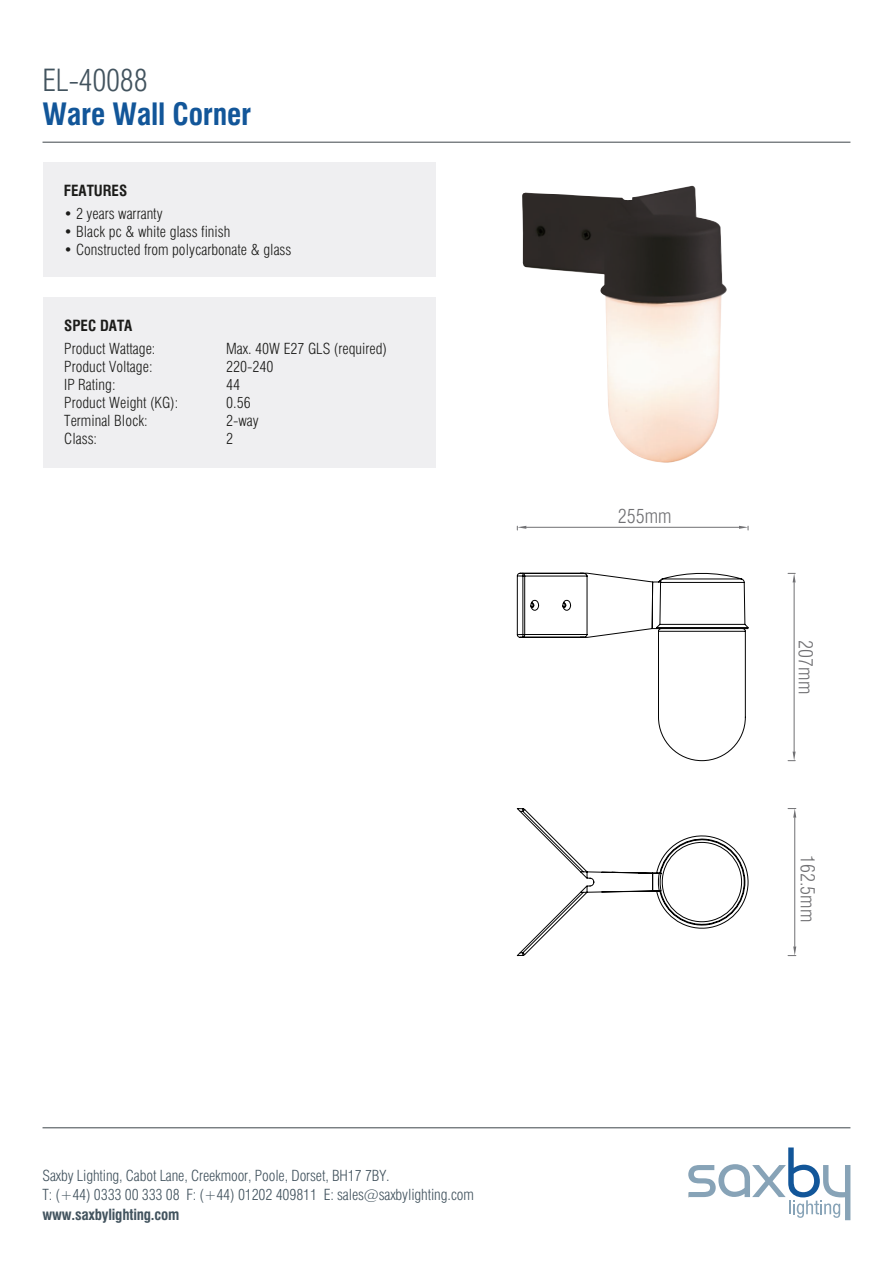
<style>
.page{position:relative;width:893px;height:1263px;background:#fff}
.page>*{position:absolute;margin:0;border:0;box-sizing:border-box;transform-origin:0 0}
.t1{font:700 condensed 30px "Swiss 721 BT";letter-spacing:-.005em;color:#125699}
.t2{font:300 condensed 30px "Swiss 721 BT";letter-spacing:-.01em;color:#42535e}
.t3{font:300 condensed 19.2px "Swiss 721 BT";color:#707073}
.t4{font:300 condensed 15px "Swiss 721 BT";color:#1c1c1a}
.t5{font:300 condensed 15px/19.5px "Swiss 721 BT";letter-spacing:-.01em;color:#42535e}
.t6{font:700 condensed 15px "Swiss 721 BT";letter-spacing:-.015em;color:#42535e}
.t7{font:700 condensed 15px "Swiss 721 BT";color:#1c1c1a}
</style>
<div class="page">
<div style="left:43px;top:163px;width:393px;height:114px;background:#efeff1"></div>
<div style="left:43px;top:298px;width:393px;height:170px;background:#efeff1"></div>
<hr style="left:43px;top:1127px;width:807px;height:1px;background:#3e464a">
<svg style="left:688px;top:1147px;width:162px;height:73px"></svg>
<hr style="left:43px;top:142px;width:807px;height:1px;background:#3e464a">
<img style="left:522px;top:186px;width:205px;height:277px">
<svg style="left:517px;top:525px;width:232px;height:431px"></svg>
<hr style="left:794px;top:818px;width:1px;height:128px;background:#707073">
<svg style="left:788px;top:808px;width:8px;height:10px"></svg>
<svg style="left:788px;top:946px;width:8px;height:10px"></svg>
<hr style="left:526px;top:527px;width:213px;height:1px;background:#707073">
<svg style="left:517px;top:526px;width:9px;height:4px"></svg>
<svg style="left:739px;top:526px;width:10px;height:4px"></svg>
<hr style="left:794px;top:582px;width:1px;height:170px;background:#707073">
<svg style="left:788px;top:752px;width:8px;height:9px"></svg>
<svg style="left:788px;top:573px;width:8px;height:9px"></svg>
<h1 class="t2" style="left:43px;top:62px;width:107px">EL-40088</h1>
<h1 class="t1" style="left:43px;top:96px;width:210px">Ware Wall Corner</h1>
<p class="t7" style="left:64px;top:181px;width:65px">FEATURES</p>
<p class="t4" style="left:64px;top:204px;width:100px">• 2 years warranty</p>
<p class="t4" style="left:64px;top:222px;width:168px">• Black pc &amp; white glass finish</p>
<p class="t4" style="left:64px;top:240px;width:229px">• Constructed from polycarbonate &amp; glass</p>
<p class="t7" style="left:64px;top:317px;width:70px">SPEC DATA</p>
<p class="t4" style="left:64px;top:339px;width:93px">Product Wattage:</p>
<p class="t4" style="left:226px;top:339px;width:162px">Max. 40W E27 GLS (required)</p>
<p class="t4" style="left:64px;top:357px;width:90px">Product Voltage:</p>
<p class="t4" style="left:226px;top:357px;width:49px">220-240</p>
<p class="t4" style="left:64px;top:375px;width:53px">IP Rating:</p>
<p class="t4" style="left:226px;top:375px;width:16px">44</p>
<p class="t4" style="left:64px;top:393px;width:116px">Product Weight (KG):</p>
<p class="t4" style="left:226px;top:393px;width:26px">0.56</p>
<p class="t4" style="left:64px;top:411px;width:85px">Terminal Block:</p>
<p class="t4" style="left:226px;top:411px;width:34px">2-way</p>
<p class="t4" style="left:64px;top:429px;width:34px">Class:</p>
<p class="t4" style="left:226px;top:429px;width:9px">2</p>
<p class="t5" style="left:43px;top:1166px;width:433px">Saxby Lighting, Cabot Lane, Creekmoor, Poole, Dorset, BH17 7BY.<br>T: (+44) 0333 00 333 08 F: (+44) 01202 409811 E: sales@saxbylighting.com</p>
<p class="t6" style="left:43px;top:1205px;width:138px">www.saxbylighting.com</p>
<p class="t3" style="left:618px;top:505px;width:55px">255mm</p>
<p class="t3" style="left:817px;top:640px;width:55px;rotate:90deg">207mm</p>
<p class="t3" style="left:819px;top:855px;width:68px;rotate:90deg">162.5mm</p>
</div>
